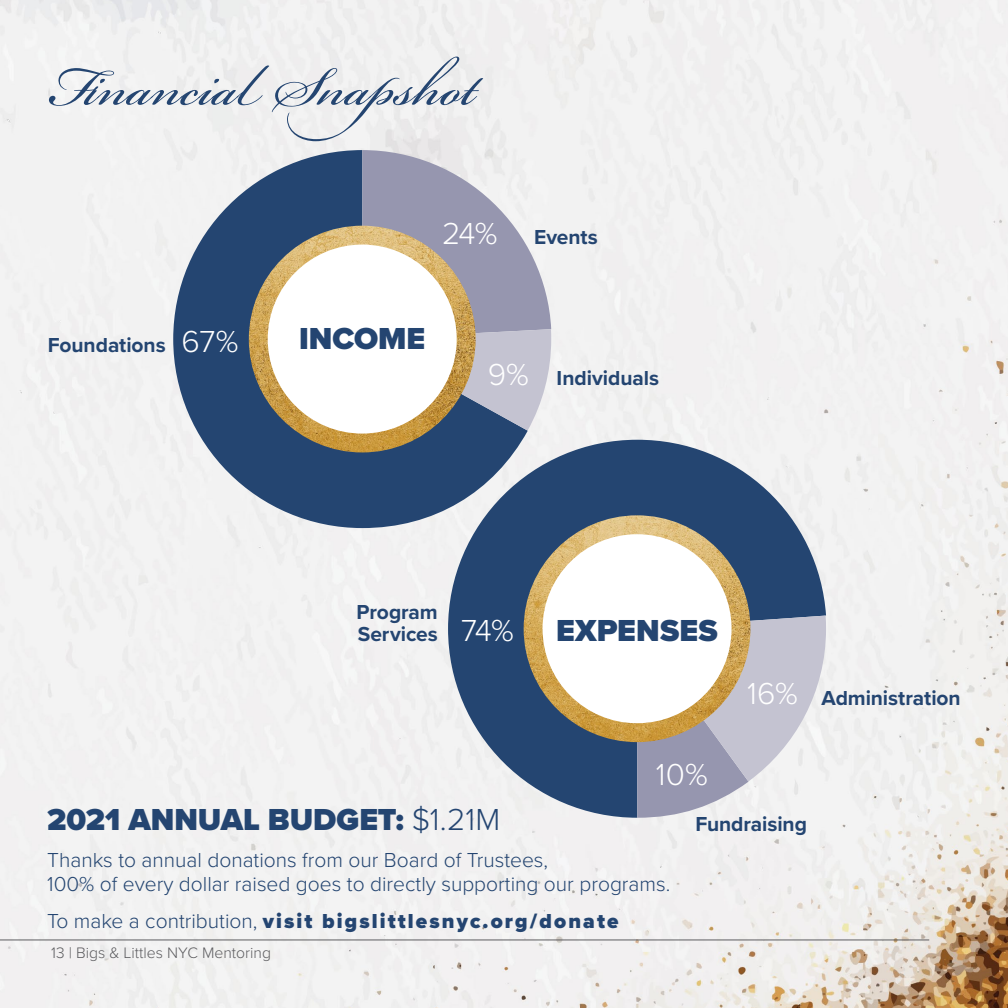
<style>
.page{position:relative;width:1008px;height:1008px;background:#f2f1f1}
.page>*{position:absolute;margin:0;border:0;box-sizing:border-box;transform-origin:0 0}
.t1{font:84px "Bickham Script Pro 3";color:#244571}
.t2{font:900 31.5px "Proxima Nova";color:#244571}
.t3{font:300 31.5px "Proxima Nova";color:#fff}
.t4{font:300 21px/24.5px "Proxima Nova";color:#244571}
.t5{font:700 21px/21.9px "Proxima Nova";letter-spacing:-.005em;color:#244571}
.t6{font:900 21px "Proxima Nova";letter-spacing:.1em;color:#244571}
.t7{font:300 15.75px "Proxima Nova";color:#5d5d60}
.s1{font-weight:300;font-size:31.5px;color:#fff}
.s2{font-weight:300}
</style>
<div class="page">
<hr style="left:0;top:940px;width:929px;height:1px;background:#5d5d60">
<svg style="left:173px;top:150px;width:355px;height:378px;fill:#244571"></svg>
<svg style="left:362px;top:150px;width:189px;height:281px"></svg>
<img style="left:249px;top:226px;width:227px;height:226px;border-radius:113px">
<div style="left:268px;top:245px;width:189px;height:189px;background:#fff;border-radius:50%"></div>
<svg style="left:448px;top:440px;width:378px;height:378px;fill:#244571"></svg>
<svg style="left:637px;top:616px;width:189px;height:202px"></svg>
<img style="left:524px;top:515px;width:226px;height:227px;border-radius:113px">
<div style="left:543px;top:534px;width:189px;height:189px;background:#fff;border-radius:50%"></div>
<h1 class="t1" style="left:47px;top:26px;width:438px">Financial Snapshot</h1>
<p class="t5" style="left:48px;top:333px;width:120px">Foundations</p>
<h2 class="t3" style="left:181px;top:318px;width:58px">67%</h2>
<h2 class="t3" style="left:442px;top:210px;width:57px">24%</h2>
<h2 class="t2" style="left:299px;top:315px;width:128px">INCOME</h2>
<p class="t5" style="left:534px;top:226px;width:65px">Events</p>
<h2 class="t3" style="left:488px;top:351px;width:43px">9%</h2>
<p class="t5" style="left:557px;top:367px;width:104px">Individuals</p>
<p class="t5" style="left:357px;top:601px;width:159px">Program<br>Services <span class="s1">74%</span></p>
<h2 class="t2" style="left:556px;top:607px;width:163px">EXPENSES</h2>
<p class="t5" style="left:747px;top:686px;width:215px"><span class="s1">16%</span> Administration</p>
<h2 class="t3" style="left:656px;top:751px;width:53px">10%</h2>
<p class="t5" style="left:696px;top:812px;width:113px">Fundraising</p>
<h2 class="t2" style="left:47px;top:796px;width:455px">2021 ANNUAL BUDGET: <span class="s2">$1.21M</span></h2>
<p class="t4" style="left:47px;top:846px;width:625px">Thanks to annual donations from our Board of Trustees,<br>100% of every dollar raised goes to directly supporting our programs.</p>
<p class="t6" style="left:47px;top:905px;width:573px"><span class="s2">To make a contribution,</span> visit bigslittlesnyc.org/donate</p>
<p class="t7" style="left:51px;top:941px;width:221px">13 | Bigs &amp; Littles NYC Mentoring</p>
</div>
